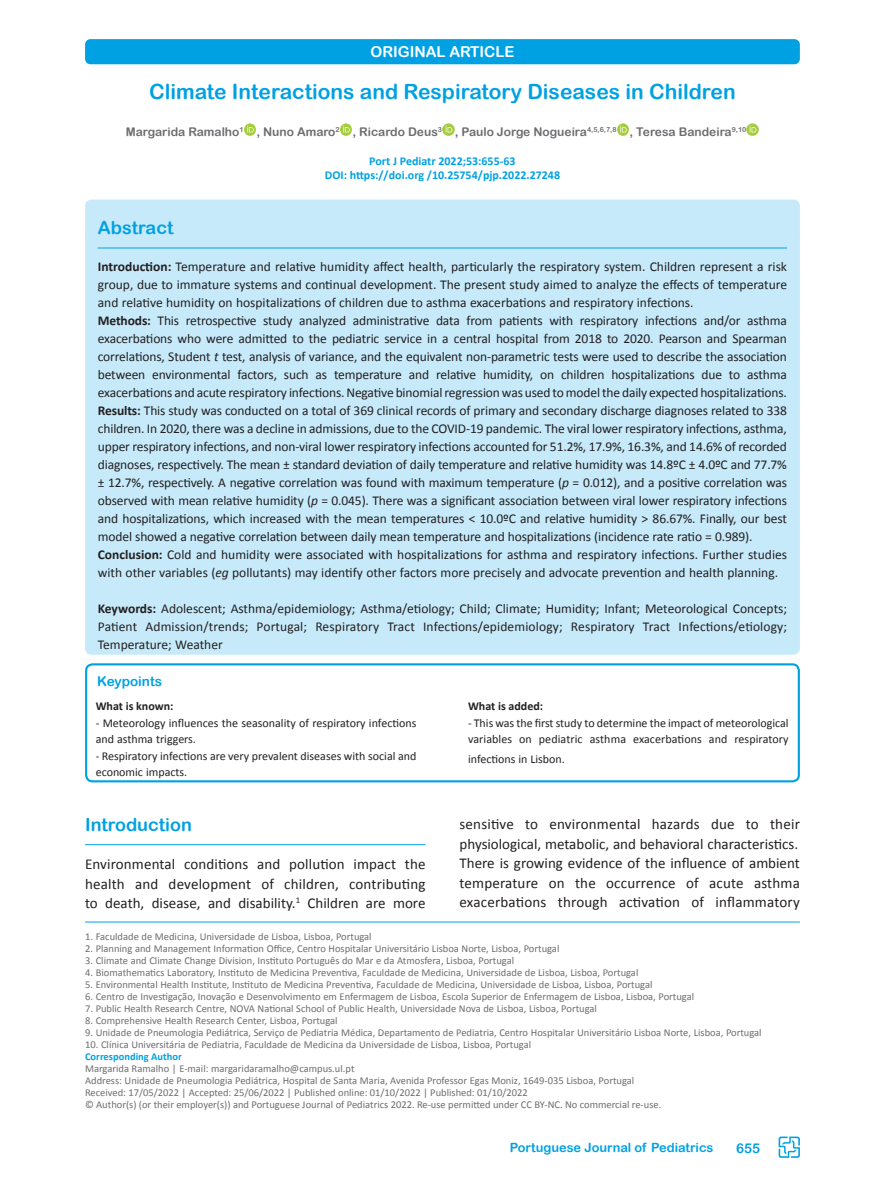
<style>
.page{position:relative;width:885px;height:1191px;background:#fff}
.page>*{position:absolute;margin:0;border:0;box-sizing:border-box;transform-origin:0 0}
.t1{font:21px "Arial Rounded MT Bold";color:#00a1e3}
.t2{font:18px "Arial Rounded MT Bold";color:#00a1e3}
.t3{font:15px/19.5px "Calibri";letter-spacing:.005em;color:#231f20;text-align:justify}
.t4{font:15px "Arial Rounded MT Bold";color:#fff}
.t5{font:13.5px/18px "Calibri";letter-spacing:-.01em;color:#231f20}
.t6{font:13.5px "Arial Rounded MT Bold";color:#00a1e3}
.t7{font:12.75px "Arial Rounded MT Bold";color:#00a1e3}
.t8{font:12px/16.5px "Calibri";color:#231f20}
.t9{font:12px "Arial Rounded MT Bold";color:#6c6d70}
.t10{font:700 12px/14.4px "Calibri";color:#00a1e3;text-align:center}
.t11{font:700 12px "Calibri";color:#231f20}
.t12{font:10.5px/12px "Calibri";color:#6c6d70}
.t13{font:700 10.5px "Calibri";color:#00a1e3}
.s1{font-weight:700}
.s2{font-style:italic}
</style>
<div class="page">
<svg style="left:778px;top:1136px;width:21px;height:21px"></svg>
<div style="left:85px;top:39px;width:714px;height:25px;background:#00a1e3;border-radius:5px"></div>
<svg style="left:244px;top:123px;width:12px;height:13px"></svg>
<svg style="left:340px;top:123px;width:12px;height:13px"></svg>
<svg style="left:442px;top:123px;width:12px;height:13px"></svg>
<svg style="left:617px;top:123px;width:12px;height:13px"></svg>
<svg style="left:746px;top:123px;width:13px;height:13px"></svg>
<hr style="left:85px;top:921px;width:714px;height:1px;background:#00a1e3">
<hr style="left:85px;top:844px;width:340px;height:1px;background:#00a1e3">
<div style="left:85px;top:200px;width:714px;height:454px;background:#c6eafa;border-radius:6px"></div>
<hr style="left:98px;top:248px;width:689px;height:1px;background:#00a1e3">
<div style="left:85px;top:663px;width:714px;height:119px;border:2px solid #00a1e3;border-radius:6px"></div>
<p class="t4" style="left:370px;top:43px;width:145px">ORIGINAL ARTICLE</p>
<h1 class="t1" style="left:149px;top:79px;width:588px">Climate Interactions and Respiratory Diseases in Children</h1>
<p class="t9" style="left:126px;top:125px;width:622px">Margarida Ramalho<sup>1</sup> , Nuno Amaro<sup>2</sup> , Ricardo Deus<sup>3</sup> , Paulo Jorge Nogueira<sup>4,5,6,7,8</sup> , Teresa Bandeira<sup>9,10</sup></p>
<p class="t10" style="left:325px;top:153px;width:237px">Port J Pediatr 2022;53:655-63<br>DOI: https://doi.org /10.25754/pjp.2022.27248</p>
<h2 class="t2" style="left:98px;top:217px;width:77px">Abstract</h2>
<p class="t5" style="left:98px;top:257px;width:690px"><span class="s1">Introduction:</span> Temperature and relative humidity affect health, particularly the respiratory system. Children represent a risk group, due to immature systems and continual development. The present study aimed to analyze the effects of temperature and relative humidity on hospitalizations of children due to asthma exacerbations and respiratory infections.<br><span class="s1">Methods:</span> This retrospective study analyzed administrative data from patients with respiratory infections and/or asthma exacerbations who were admitted to the pediatric service in a central hospital from 2018 to 2020. Pearson and Spearman correlations, Student <span class="s2">t</span> test, analysis of variance, and the equivalent non-parametric tests were used to describe the association between environmental factors, such as temperature and relative humidity, on children hospitalizations due to asthma exacerbations and acute respiratory infections. Negative binomial regression was used to model the daily expected hospitalizations.<br><span class="s1">Results:</span> This study was conducted on a total of 369 clinical records of primary and secondary discharge diagnoses related to 338 children. In 2020, there was a decline in admissions, due to the COVID-19 pandemic. The viral lower respiratory infections, asthma, upper respiratory infections, and non-viral lower respiratory infections accounted for 51.2%, 17.9%, 16.3%, and 14.6% of recorded diagnoses, respectively. The mean ± standard deviation of daily temperature and relative humidity was 14.8ºC ± 4.0ºC and 77.7% ± 12.7%, respectively. A negative correlation was found with maximum temperature (<span class="s2">p</span> = 0.012), and a positive correlation was observed with mean relative humidity (<span class="s2">p</span> = 0.045). There was a significant association between viral lower respiratory infections and hospitalizations, which increased with the mean temperatures &lt; 10.0ºC and relative humidity &gt; 86.67%. Finally, our best model showed a negative correlation between daily mean temperature and hospitalizations (incidence rate ratio = 0.989).<br><span class="s1">Conclusion:</span> Cold and humidity were associated with hospitalizations for asthma and respiratory infections. Further studies with other variables (<span class="s2">eg</span> pollutants) may identify other factors more precisely and advocate prevention and health planning.</p>
<p class="t5" style="left:98px;top:599px;width:690px;text-align:justify"><span class="s1">Keywords:</span> Adolescent; Asthma/epidemiology; Asthma/etiology; Child; Climate; Humidity; Infant; Meteorological Concepts; Patient Admission/trends; Portugal; Respiratory Tract Infections/epidemiology; Respiratory Tract Infections/etiology; Temperature; Weather</p>
<p class="t6" style="left:97px;top:673px;width:66px">Keypoints</p>
<p class="t11" style="left:96px;top:699px;width:79px">What is known:</p>
<p class="t8" style="left:96px;top:714px;width:322px">- Meteorology influences the seasonality of respiratory infections and asthma triggers.</p>
<p class="t8" style="left:96px;top:747px;width:322px">- Respiratory infections are very prevalent diseases with social and economic impacts.</p>
<p class="t11" style="left:468px;top:699px;width:77px">What is added:</p>
<p class="t8" style="left:468px;top:714px;width:322px">- This was the first study to determine the impact of meteorological variables on pediatric asthma exacerbations and respiratory</p>
<p class="t8" style="left:468px;top:750px;width:98px">infections in Lisbon.</p>
<h2 class="t2" style="left:85px;top:814px;width:108px">Introduction</h2>
<p class="t3" style="left:85px;top:853px;width:342px">Environmental conditions and pollution impact the health and development of children, contributing to death, disease, and disability.<sup>1</sup> Children are more</p>
<p class="t3" style="left:459px;top:813px;width:342px">sensitive to environmental hazards due to their physiological, metabolic, and behavioral characteristics.<br>There is growing evidence of the influence of ambient temperature on the occurrence of acute asthma exacerbations through activation of inflammatory</p>
<p class="t12" style="left:85px;top:930px;width:288px">1. Faculdade de Medicina, Universidade de Lisboa, Lisboa, Portugal</p>
<p class="t12" style="left:85px;top:942px;width:476px">2. Planning and Management Information Office, Centro Hospitalar Universitário Lisboa Norte, Lisboa, Portugal</p>
<p class="t12" style="left:85px;top:954px;width:430px">3. Climate and Climate Change Division, Instituto Português do Mar e da Atmosfera, Lisboa, Portugal</p>
<p class="t12" style="left:85px;top:966px;width:554px">4. Biomathematics Laboratory, Instituto de Medicina Preventiva, Faculdade de Medicina, Universidade de Lisboa, Lisboa, Portugal</p>
<p class="t12" style="left:85px;top:978px;width:568px">5. Environmental Health Institute, Instituto de Medicina Preventiva, Faculdade de Medicina, Universidade de Lisboa, Lisboa, Portugal</p>
<p class="t12" style="left:85px;top:990px;width:610px">6. Centro de Investigação, Inovação e Desenvolvimento em Enfermagem de Lisboa, Escola Superior de Enfermagem de Lisboa, Lisboa, Portugal</p>
<p class="t12" style="left:85px;top:1002px;width:513px">7. Public Health Research Centre, NOVA National School of Public Health, Universidade Nova de Lisboa, Lisboa, Portugal</p>
<p class="t12" style="left:85px;top:1014px;width:254px">8. Comprehensive Health Research Center, Lisboa, Portugal</p>
<p class="t12" style="left:85px;top:1026px;width:678px">9. Unidade de Pneumologia Pediátrica, Serviço de Pediatria Médica, Departamento de Pediatria, Centro Hospitalar Universitário Lisboa Norte, Lisboa, Portugal</p>
<p class="t12" style="left:85px;top:1038px;width:447px">10. Clínica Universitária de Pediatria, Faculdade de Medicina da Universidade de Lisboa, Lisboa, Portugal</p>
<p class="t13" style="left:85px;top:1050px;width:98px">Corresponding Author</p>
<p class="t12" style="left:85px;top:1062px;width:577px">Margarida Ramalho | E-mail: margaridaramalho@campus.ul.pt<br>Address: Unidade de Pneumologia Pediátrica, Hospital de Santa Maria, Avenida Professor Egas Moniz, 1649-035 Lisboa, Portugal Received: 17/05/2022 | Accepted: 25/06/2022 | Published online: 01/10/2022 | Published: 01/10/2022<br>© Author(s) (or their employer(s)) and Portuguese Journal of Pediatrics 2022. Re-use permitted under CC BY-NC. No commercial re-use.</p>
<p class="t7" style="left:509px;top:1140px;width:205px">Portuguese Journal of Pediatrics</p>
<p class="t6" style="left:736px;top:1139px;width:26px">655</p>
</div>
